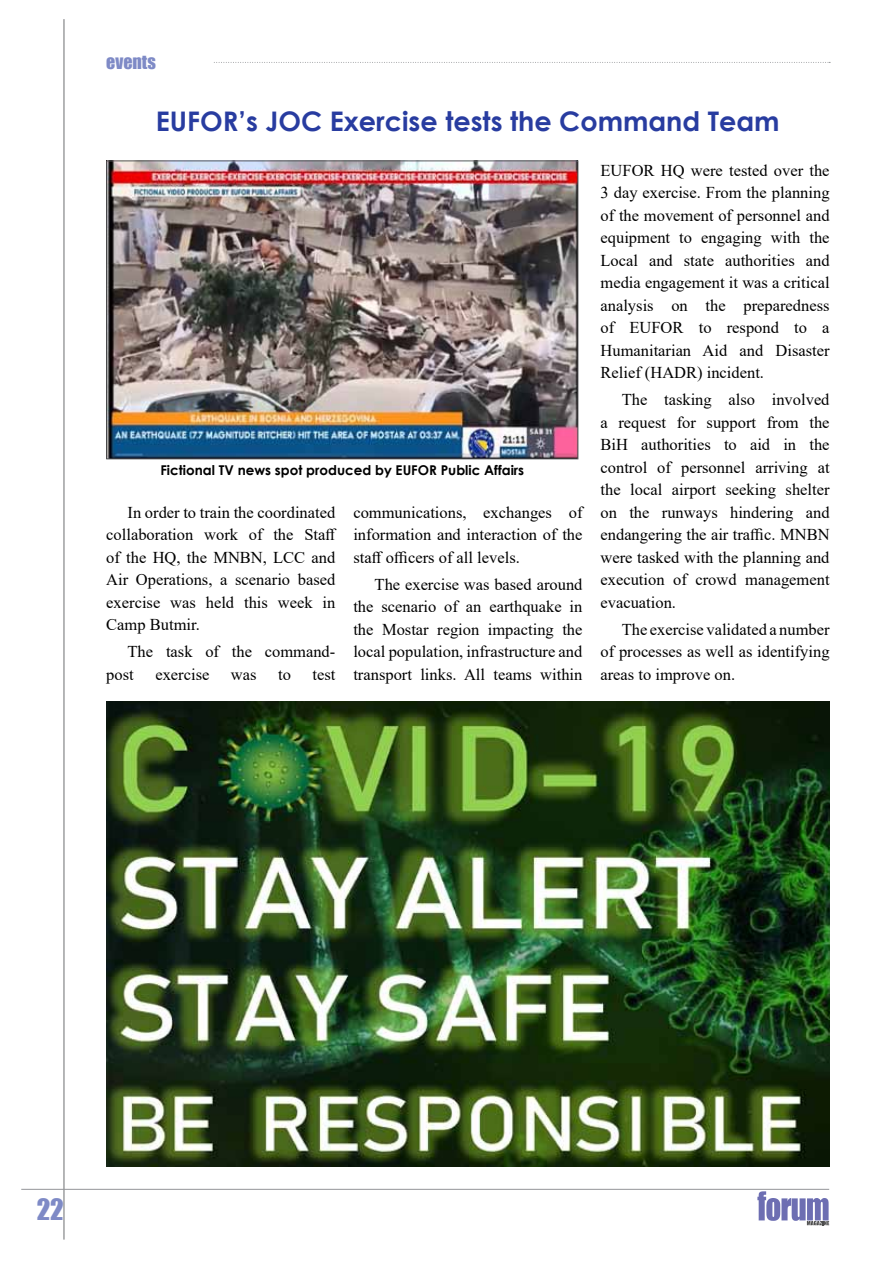
<style>
.page{position:relative;width:893px;height:1263px;background:#fff}
.page>*{position:absolute;margin:0;border:0;box-sizing:border-box;transform-origin:0 0}
.t1{font:700 27px "Century Gothic";color:#283ca0}
.t2{font:27px "Impact";color:#7e8ac6}
.t3{font:18px "Impact";color:#7e8ac6}
.t4{font:16.5px/22.5px "Times New Roman";color:#000;text-align:justify}
.t5{font:700 13.5px "Century Gothic";color:#000}
</style>
<div class="page">
<svg style="left:757px;top:1191px;width:72px;height:34px"></svg>
<hr style="left:64px;top:19px;width:1px;height:1220px;background:#6d6e71">
<hr style="left:21px;top:1189px;width:808px;height:1px;background:#939598">
<svg style="left:213px;top:62px;width:617px;height:1px"></svg>
<img style="left:106px;top:702px;width:724px;height:464px">
<img style="left:108px;top:163px;width:468px;height:294px">
<div style="left:106px;top:161px;width:472px;height:298px;border:1px solid #58595b"></div>
<p class="t3" style="left:106px;top:48px;width:51px">EVENTS</p>
<h1 class="t1" style="left:156px;top:100px;width:625px">EUFOR’s JOC Exercise tests the Command Team</h1>
<p class="t5" style="left:160px;top:460px;width:365px">Fictional TV news spot produced by EUFOR Public Affairs</p>
<p class="t4" style="left:106px;top:500px;width:232px;text-indent:21px">In order to train the coordinated collaboration work of the Staff of the HQ, the MNBN, LCC and Air Operations, a scenario based exercise was held this week in Camp Butmir.</p>
<p class="t4" style="left:106px;top:640px;width:231px;text-indent:21px">The task of the command&shy;post</p>
<p class="t4" style="left:155px;top:662px;width:56px">exercise</p>
<p class="t4" style="left:231px;top:662px;width:27px">was</p>
<p class="t4" style="left:278px;top:662px;width:14px">to</p>
<p class="t4" style="left:312px;top:662px;width:24px">test</p>
<p class="t4" style="left:353px;top:500px;width:231px">communications, exchanges of information and interaction of the staff officers of all levels.</p>
<p class="t4" style="left:353px;top:572px;width:231px;text-indent:21px">The exercise was based around the scenario of an earthquake in the Mostar region impacting the local population, infrastructure and transport links. All teams within</p>
<p class="t4" style="left:600px;top:158px;width:231px">EUFOR HQ were tested over the 3 day exercise. From the planning of the movement of personnel and equipment to engaging with the Local and state authorities and media engagement it was a critical analysis on the preparedness of EUFOR to respond to a Humanitarian Aid and Disaster Relief (HADR) incident.</p>
<p class="t4" style="left:600px;top:388px;width:231px;text-indent:21px">The tasking also involved a request for support from the BiH authorities to aid in the control of personnel arriving at the local airport seeking shelter on the runways hindering and endangering the air traffic. MNBN were tasked with the planning and execution of crowd management evacuation.</p>
<p class="t4" style="left:600px;top:617px;width:231px;text-indent:21px">The exercise validated a number of processes as well as identifying areas to improve on.</p>
<h1 class="t2" style="left:37px;top:1188px;width:29px">22</h1>
</div>
